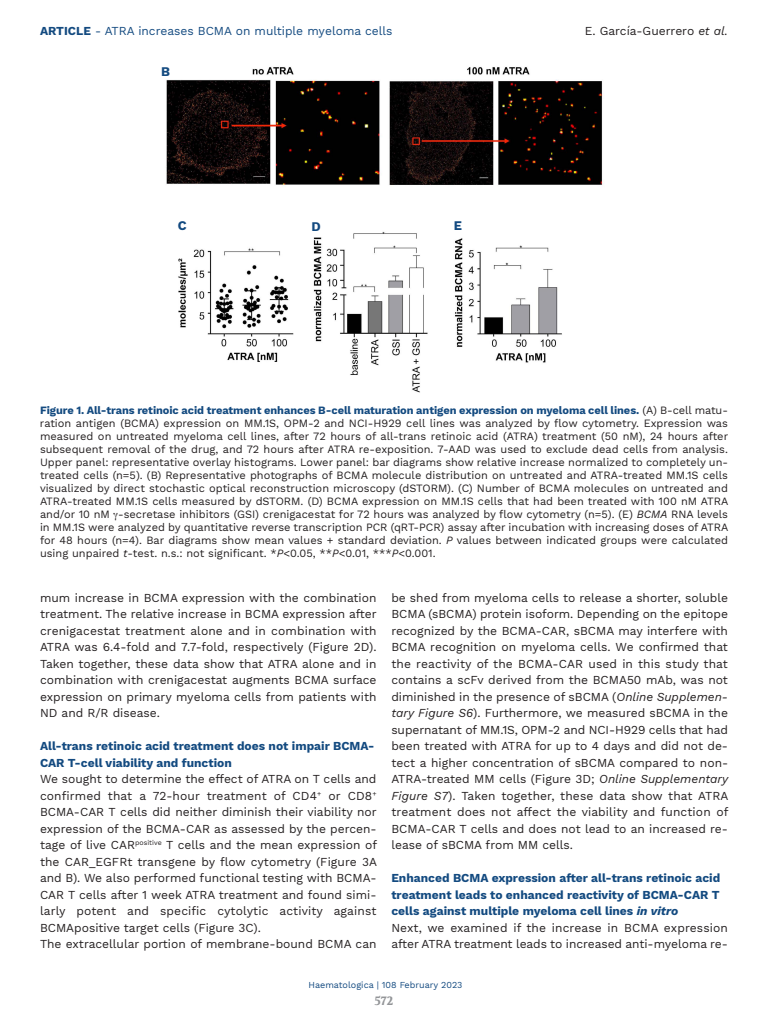
<style>
.page{position:relative;width:768px;height:1024px;background:#fff}
.page>*{position:absolute;margin:0;border:0;box-sizing:border-box;transform-origin:0 0}
.t1{font:700 13px "Work Sans";color:#134a80}
.t2{font:12px/16.5px "Work Sans";color:#231f20;text-align:justify}
.t3{font:700 12px/16.5px "Work Sans";color:#134a80}
.t4{font:12px "Work Sans";color:#134a80}
.t5{font:700 12px "Volkhov";color:#939598}
.t6{font:11px/13px "Work Sans";color:#231f20;text-align:justify}
.t7{font:9px "Work Sans";color:#134a80}
.s1{font-weight:700}
.s2{font-style:italic}
.s3{font-weight:700;color:#134a80}
</style>
<div class="page">
<img style="left:166px;top:67px;width:438px;height:326px">
<p class="t4" style="left:40px;top:24px;width:354px"><span class="s1">ARTICLE</span> - ATRA increases BCMA on multiple myeloma cells</p>
<p class="t2" style="left:585px;top:23px;width:145px">E. García-Guerrero <span class="s2">et al.</span></p>
<p class="t1" style="left:161px;top:64px;width:10px">B</p>
<p class="t1" style="left:178px;top:218px;width:10px">C</p>
<p class="t1" style="left:312px;top:218px;width:11px">D</p>
<p class="t1" style="left:454px;top:218px;width:10px">E</p>
<p class="t6" style="left:40px;top:404px;width:690px"><span class="s3">Figure 1. All-trans retinoic acid treatment enhances B-cell maturation antigen expression on myeloma cell lines.</span> (A) B-cell matu&shy;ration antigen (BCMA) expression on MM.1S, OPM-2 and NCI-H929 cell lines was analyzed by flow cytometry. Expression was measured on untreated myeloma cell lines, after 72 hours of all-trans retinoic acid (ATRA) treatment (50 nM), 24 hours after subsequent removal of the drug, and 72 hours after ATRA re-exposition. 7-AAD was used to exclude dead cells from analysis.<br>Upper panel: representative overlay histograms. Lower panel: bar diagrams show relative increase normalized to completely un&shy;treated cells (n=5). (B) Representative photographs of BCMA molecule distribution on untreated and ATRA-treated MM.1S cells visualized by direct stochastic optical reconstruction microscopy (dSTORM). (C) Number of BCMA molecules on untreated and ATRA-treated MM.1S cells measured by dSTORM. (D) BCMA expression on MM.1S cells that had been treated with 100 nM ATRA and/or 10 nM -secretase inhibitors (GSI) crenigacestat for 72 hours was analyzed by flow cytometry (n=5). (E) <span class="s2">BCMA</span> RNA levels in MM.1S were analyzed by quantitative reverse transcription PCR (qRT-PCR) assay after incubation with increasing doses of ATRA for 48 hours (n=4). Bar diagrams show mean values + standard deviation. <span class="s2">P</span> values between indicated groups were calculated using unpaired <span class="s2">t</span>-test. n.s.: not significant. *<span class="s2">P</span>&lt;0.05, **<span class="s2">P</span>&lt;0.01, ***<span class="s2">P</span>&lt;0.001.</p>
<p class="t2" style="left:40px;top:589px;width:338px">mum increase in BCMA expression with the combination treatment. The relative increase in BCMA expression after crenigacestat treatment alone and in combination with ATRA was 6.4-fold and 7.7-fold, respectively (Figure 2D).<br>Taken together, these data show that ATRA alone and in combination with crenigacestat augments BCMA surface expression on primary myeloma cells from patients with ND and R/R disease.</p>
<p class="t3" style="left:40px;top:738px;width:336px">All-trans retinoic acid treatment does not impair BCMA-<br>CAR T-cell viability and function</p>
<p class="t2" style="left:40px;top:771px;width:339px">We sought to determine the effect of ATRA on T cells and confirmed that a 72-hour treatment of CD4<sup>+</sup> or CD8<sup>+ </sup>BCMA-CAR T cells did neither diminish their viability nor expression of the BCMA-CAR as assessed by the percen&shy;tage of live CAR<sup>positive</sup> T cells and the mean expression of the CAR_EGFRt transgene by flow cytometry (Figure 3A and B). We also performed functional testing with BCMA-CAR T cells after 1 week ATRA treatment and found simi&shy;larly potent and specific cytolytic activity against BCMApositive target cells (Figure 3C).</p>
<p class="t2" style="left:40px;top:936px;width:338px">The extracellular portion of membrane-bound BCMA can</p>
<p class="t2" style="left:391px;top:589px;width:339px">be shed from myeloma cells to release a shorter, soluble BCMA (sBCMA) protein isoform. Depending on the epitope recognized by the BCMA-CAR, sBCMA may interfere with BCMA recognition on myeloma cells. We confirmed that the reactivity of the BCMA-CAR used in this study that contains a scFv derived from the BCMA50 mAb, was not diminished in the presence of sBCMA (<span class="s2">Online Supplemen&shy;tary Figure S6</span>). Furthermore, we measured sBCMA in the supernatant of MM.1S, OPM-2 and NCI-H929 cells that had been treated with ATRA for up to 4 days and did not de&shy;tect a higher concentration of sBCMA compared to non-ATRA-treated MM cells (Figure 3D; <span class="s2">Online Supplementary Figure S7</span>). Taken together, these data show that ATRA treatment does not affect the viability and function of BCMA-CAR T cells and does not lead to an increased re&shy;lease of sBCMA from MM cells.</p>
<p class="t3" style="left:391px;top:870px;width:330px;text-align:justify">Enhanced BCMA expression after all-trans retinoic acid treatment leads to enhanced reactivity of BCMA-CAR T cells against multiple myeloma cell lines <span class="s2">in vitro</span></p>
<p class="t2" style="left:391px;top:919px;width:338px">Next, we examined if the increase in BCMA expression after ATRA treatment leads to increased anti-myeloma re-</p>
<p class="t7" style="left:308px;top:979px;width:156px">Haematologica | 108 February 2023</p>
<p class="t5" style="left:375px;top:993px;width:20px">572</p>
</div>
